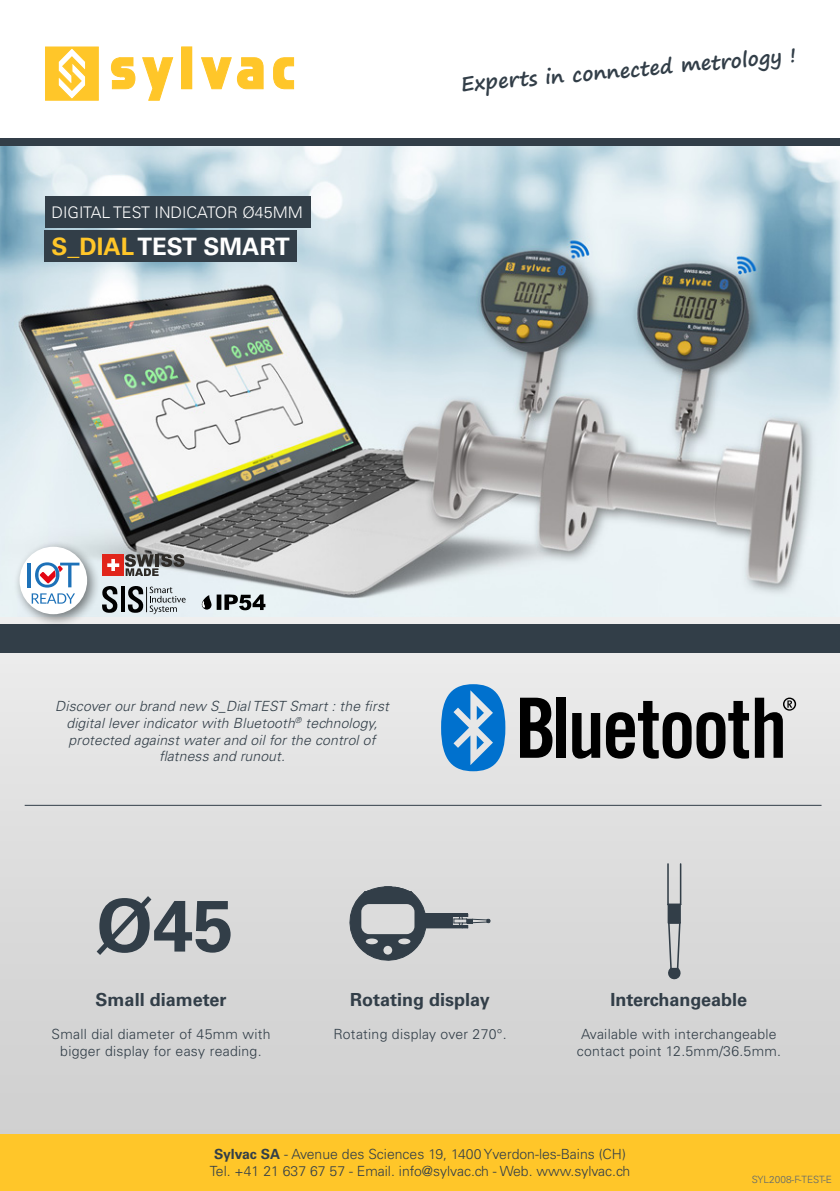
<style>
.page{position:relative;width:840px;height:1191px;background:#fff}
.page>*{position:absolute;margin:0;border:0;box-sizing:border-box;transform-origin:0 0}
.t1{font:700 24px "Univers LT Std";color:#fff}
.t2{font:700 20px "Segoe Print";color:#323e48}
.t3{font:700 18px "Univers LT Std";color:#323e48}
.t4{font:300 16px "Univers LT Std";color:#fff}
.t5{font:italic 300 14px/16.8px "Univers LT Std";color:#323e48;text-align:center}
.t6{font:300 14px/16.8px "Univers LT Std";letter-spacing:.02em;color:#323e48;text-align:center}
.t7{font:300 14px "Univers LT Std";color:#323e48}
.t8{font:300 10px "Univers LT Std";color:#5b6670}
.s1{color:#ffc629}
.s2{font-weight:700}
</style>
<div class="page">
<svg style="left:0;top:616px;width:839px;height:518px;fill:#dbdbdb"></svg>
<div style="left:0;top:1134px;width:839px;height:57px;background:#ffc629"></div>
<img style="left:0;top:146px;width:839px;height:470px">
<div style="left:181px;top:47px;width:11px;height:42px;background:#ffc629"></div>
<svg style="left:142px;top:57px;width:31px;height:43px"></svg>
<svg style="left:201px;top:57px;width:30px;height:32px"></svg>
<svg style="left:237px;top:57px;width:26px;height:32px"></svg>
<svg style="left:273px;top:57px;width:21px;height:32px"></svg>
<svg style="left:111px;top:57px;width:24px;height:32px"></svg>
<svg style="left:45px;top:47px;width:53px;height:53px"></svg>
<div style="left:0;top:624px;width:839px;height:28px;background:#323e48"></div>
<svg style="left:519px;top:697px;width:33px;height:61px"></svg>
<div style="left:556px;top:697px;width:9px;height:61px;background:#000"></div>
<svg style="left:572px;top:701px;width:176px;height:57px"></svg>
<svg style="left:441px;top:684px;width:64px;height:87px"></svg>
<svg style="left:754px;top:697px;width:41px;height:61px"></svg>
<hr style="left:25px;top:805px;width:796px;height:1px;background:#323e48">
<div style="left:0;top:139px;width:839px;height:7px;background:#323e48"></div>
<svg style="left:97px;top:896px;width:133px;height:59px"></svg>
<svg style="left:345px;top:884px;width:145px;height:80px"></svg>
<div style="left:361px;top:904px;width:53px;height:30px;background:#dcdcdc;border-radius:8px"></div>
<div style="left:365px;top:938px;width:12px;height:6px;background:#dcdcdc;border-radius:50%"></div>
<div style="left:398px;top:938px;width:12px;height:6px;background:#dcdcdc;border-radius:50%"></div>
<div style="left:383px;top:945px;width:9px;height:9px;background:#dcdcdc;border-radius:50%"></div>
<hr style="left:679px;top:864px;width:2px;height:40px;background:#323e48">
<hr style="left:666px;top:864px;width:2px;height:40px;background:#323e48">
<svg style="left:666px;top:903px;width:15px;height:78px"></svg>
<div style="left:668px;top:904px;width:11px;height:19px;background:#323e48"></div>
<div style="left:667px;top:903px;width:13px;height:20px;border:2px solid #323e48"></div>
<svg style="left:125px;top:554px;width:59px;height:22px"></svg>
<div style="left:102px;top:554px;width:22px;height:22px;background:#e1251b"></div>
<svg style="left:107px;top:559px;width:12px;height:12px"></svg>
<svg style="left:120px;top:586px;width:4px;height:26px"></svg>
<svg style="left:102px;top:586px;width:16px;height:27px"></svg>
<svg style="left:128px;top:586px;width:57px;height:28px"></svg>
<div style="left:13px;top:540px;width:88px;height:88px;background:#000;opacity:.5"></div>
<div style="left:20px;top:547px;width:67px;height:67px;background:#fff;border-radius:50%"></div>
<svg style="left:32px;top:593px;width:43px;height:10px"></svg>
<hr style="left:27px;top:562px;width:4px;height:25px;background:#1d71b8">
<svg style="left:35px;top:562px;width:44px;height:25px"></svg>
<svg style="left:201px;top:593px;width:64px;height:17px"></svg>
<div style="left:45px;top:197px;width:265px;height:31px;background:#323e48"></div>
<div style="left:44px;top:231px;width:253px;height:31px;background:#323e48"></div>
<p class="t4" style="left:51px;top:203px;width:253px">DIGITAL TEST INDICATOR Ø45MM</p>
<p class="t1" style="left:51px;top:233px;width:240px"><span class="s1">S_DIAL</span> TEST SMART</p>
<p class="t2" style="left:459px;top:66px;width:338px;rotate:-5deg">Experts in connected metrology !</p>
<p class="t5" style="left:55px;top:697px;width:338px">Discoverourbrand new S_DialTEST Smart:the first digitalleverindicatorwith Bluetooth<sup>®</sup> technology,</p>
<p class="t5" style="left:69px;top:731px;width:312px">protected againstwaterand oilforthe controlof flatness and runout.</p>
<p class="t3" style="left:96px;top:988px;width:132px">Small diameter</p>
<p class="t6" style="left:52px;top:1025px;width:220px">Small dial diameter of 45mm with bigger display for easy reading.</p>
<p class="t3" style="left:350px;top:988px;width:141px">Rotating display</p>
<p class="t6" style="left:333px;top:1025px;width:175px">Rotating display over 270°.</p>
<p class="t3" style="left:610px;top:988px;width:138px">Interchangeable</p>
<p class="t6" style="left:576px;top:1025px;width:205px">Available with interchangeable contact point 12.5mm/36.5mm.</p>
<p class="t7" style="left:214px;top:1145px;width:413px"><span class="s2">Sylvac SA</span> - Avenue des Sciences 19, 1400 Yverdon-les-Bains (CH)</p>
<p class="t7" style="left:209px;top:1162px;width:422px">Tel. +41 21 637 67 57 - Email. info@sylvac.ch - Web. www.sylvac.ch</p>
<p class="t8" style="left:751px;top:1173px;width:82px">SYL2008-F-TEST-E</p>
</div>
